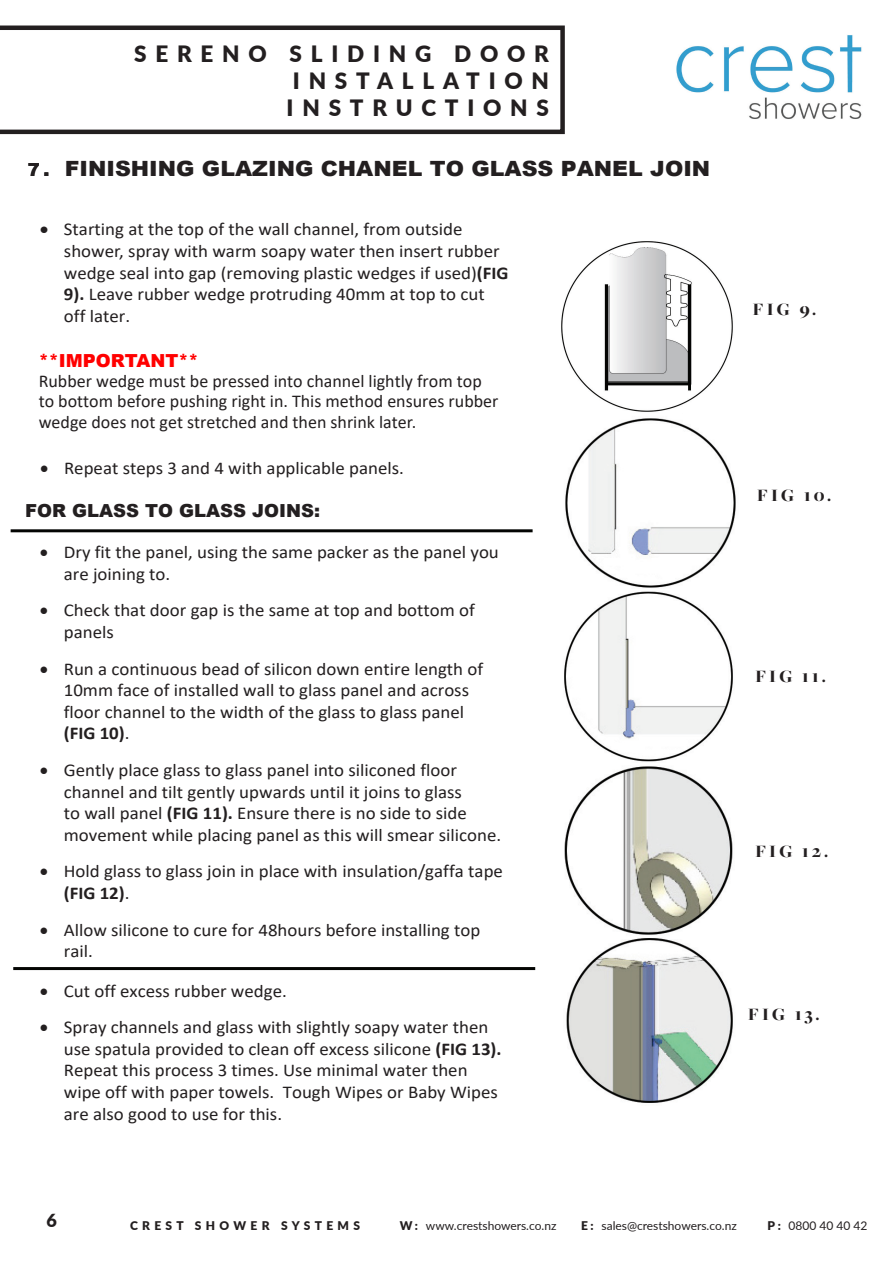
<style>
.page{position:relative;width:893px;height:1263px;background:#fff}
.page>*{position:absolute;margin:0;border:0;box-sizing:border-box;transform-origin:0 0}
.t1{font:900 22.5px/27px "Lato";letter-spacing:.39em;color:#231f20;text-align:justify}
.t2{font:900 21px "Arial";color:#231f20;scale:1.05 1}
.t3{font:18px/21.6px "Calibri";color:#231f20;scale:1.05 1}
.t4{font:18px/20.9px "Calibri";color:#231f20}
.t5{font:900 18px "Freight Big Pro";letter-spacing:.18em;color:#231f20}
.t6{font:900 18px "Arial";color:#231f20}
.t7{font:900 18px "Arial";color:#f00}
.t8{font:900 18px "Lato";color:#231f20}
.t9{font:12px "Lato";color:#231f20}
.t10{font:900 12px "Lato";letter-spacing:.36em;color:#231f20}
.s1{font-size:18px}
.s2{font-weight:700}
.s3{font-weight:900}
</style>
<div class="page">
<img style="left:676px;top:35px;width:186px;height:84px">
<svg style="left:0;top:26px;width:565px;height:108px"></svg>
<hr style="left:13px;top:967px;width:522px;height:3px;background:#040503">
<hr style="left:11px;top:529px;width:522px;height:3px;background:#040503">
<img style="left:561px;top:241px;width:172px;height:171px">
<img style="left:565px;top:418px;width:171px;height:170px">
<img style="left:564px;top:591px;width:169px;height:344px">
<img style="left:566px;top:938px;width:167px;height:165px">
<p class="t1" style="left:287px;top:39px;width:264px;text-indent:-153px">SERENO SLIDING DOOR INSTALLATION INSTRUCTIONS</p>
<p class="t2" style="left:28px;top:153px;width:651px"><span class="s1">7 .</span> FINISHING GLAZING CHANEL TO GLASS PANEL JOIN</p>
<p class="t3" style="left:64px;top:218px;width:425px;text-indent:-24px">• Starting at the top of the wall channel, from outside shower, spray with warm soapy water then insert rubber wedge seal into gap (removing plastic wedges if used)<span class="s2">(FIG 9).</span> Leave rubber wedge protruding 40mm at top to cut off later.</p>
<p class="t7" style="left:39px;top:347px;width:161px">**IMPORTANT**</p>
<p class="t4" style="left:39px;top:370px;width:461px">Rubber wedge must be pressed into channel lightly from top to bottom before pushing right in. This method ensures rubber wedge does not get stretched and then shrink later.</p>
<p class="t3" style="left:40px;top:456px;width:348px">• Repeat steps 3 and 4 with applicable panels.</p>
<p class="t6" style="left:25px;top:498px;width:296px">FOR GLASS TO GLASS JOINS:</p>
<p class="t3" style="left:64px;top:541px;width:416px;text-indent:-24px">• Dry fit the panel, using the same packer as the panel you are joining to.</p>
<p class="t3" style="left:64px;top:599px;width:393px;text-indent:-24px">• Check that door gap is the same at top and bottom of panels</p>
<p class="t3" style="left:64px;top:657px;width:401px;text-indent:-24px">• Run a continuous bead of silicon down entire length of 10mm face of installed wall to glass panel and across floor channel to the width of the glass to glass panel <span class="s2">(FIG 10)</span>.</p>
<p class="t3" style="left:64px;top:759px;width:418px;text-indent:-24px">• Gently place glass to glass panel into siliconed floor channel and tilt gently upwards until it joins to glass<br>to wall panel <span class="s2">(FIG 11).</span> Ensure there is no side to side movement while placing panel as this will smear silicone.</p>
<p class="t3" style="left:64px;top:860px;width:420px;text-indent:-24px">• Hold glass to glass join in place with insulation/gaffa tape <span class="s2">(FIG 12)</span>.</p>
<p class="t3" style="left:64px;top:918px;width:398px;text-indent:-24px">• Allow silicone to cure for 48hours before installing top rail.</p>
<p class="t3" style="left:40px;top:979px;width:237px">• Cut off excess rubber wedge.</p>
<p class="t3" style="left:64px;top:1016px;width:418px;text-indent:-24px">• Spray channels and glass with slightly soapy water then use spatula provided to clean off excess silicone <span class="s2">(FIG 13).<br></span>Repeat this process 3 times. Use minimal water then wipe off with paper towels. Tough Wipes or Baby Wipes are also good to use for this.</p>
<p class="t5" style="left:753px;top:297px;width:65px">FIG 9.</p>
<p class="t5" style="left:757px;top:483px;width:75px">FIG 10.</p>
<p class="t5" style="left:755px;top:665px;width:72px">FIG 11.</p>
<p class="t5" style="left:755px;top:840px;width:74px">FIG 12.</p>
<p class="t5" style="left:748px;top:1002px;width:73px">FIG 13.</p>
<p class="t8" style="left:47px;top:1207px;width:12px">6</p>
<p class="t10" style="left:130px;top:1216px;width:232px">CREST SHOWER SYSTEMS</p>
<p class="t9" style="left:400px;top:1217px;width:158px"><span class="s3">W :</span> www.crestshowers.co.nz</p>
<p class="t9" style="left:581px;top:1217px;width:157px"><span class="s3">E :</span> sales@crestshowers.co.nz</p>
<p class="t9" style="left:767px;top:1217px;width:101px"><span class="s3">P :</span> 0800 40 40 42</p>
</div>
